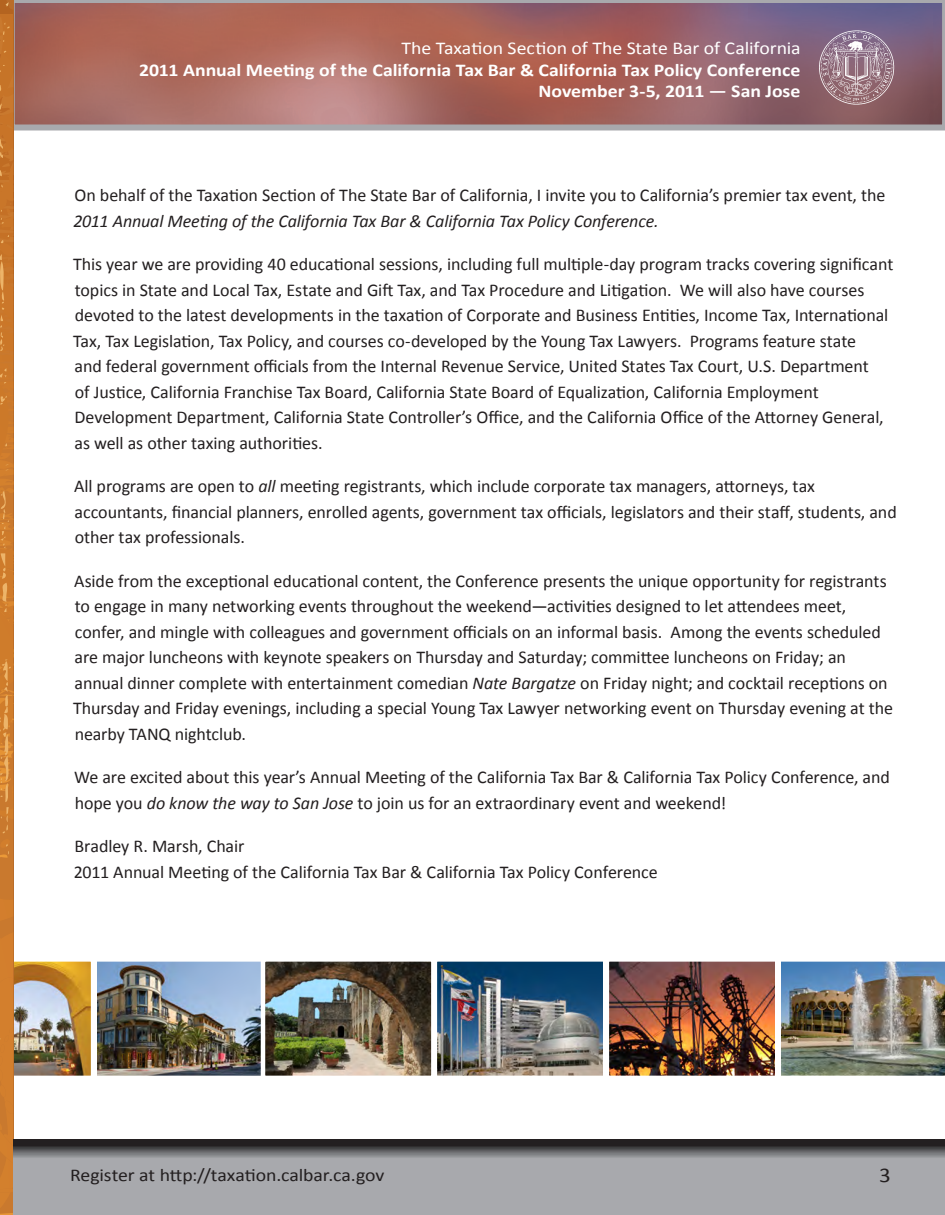
<style>
.page{position:relative;width:945px;height:1215px;background:#fff}
.page>*{position:absolute;margin:0;border:0;box-sizing:border-box;transform-origin:0 0}
.t1{font:21px "Calibri";color:#231f20;scale:1.1 1}
.t2{font:18px/25.5px "Calibri";letter-spacing:-.005em;color:#231f20}
.t3{font:700 18px/21.6px "Calibri";letter-spacing:-.005em;color:#fff;text-align:right;scale:1.1 1}
.t4{font:italic 18px "Calibri";letter-spacing:-.005em;color:#231f20}
.t5{font:18px "Calibri";letter-spacing:-.005em;color:#fff;scale:1.1 1}
.t6{font:18px "Calibri";letter-spacing:-.005em;color:#231f20;scale:1.1 1}
.s1{font-style:italic}
</style>
<div class="page">
<img style="left:97px;top:962px;width:164px;height:113px">
<div style="left:92px;top:957px;width:175px;height:123px;border:4px solid #fff"></div>
<img style="left:438px;top:962px;width:164px;height:113px">
<div style="left:433px;top:957px;width:174px;height:123px;border:4px solid #fff"></div>
<img style="left:610px;top:962px;width:165px;height:113px">
<div style="left:605px;top:957px;width:175px;height:123px;border:4px solid #fff"></div>
<img style="left:777px;top:957px;width:168px;height:123px">
<img style="left:266px;top:962px;width:165px;height:113px">
<div style="left:261px;top:957px;width:175px;height:123px;border:4px solid #fff"></div>
<svg style="left:95px;top:0;width:850px;height:130px;background:#a16b69"></svg>
<svg style="left:0;top:0;width:95px;height:1140px"></svg>
<svg style="left:14px;top:1140px;width:931px;height:75px;background:#939397"></svg>
<img style="left:817px;top:27px;width:80px;height:81px">
<svg style="left:0;top:15px;width:14px;height:1200px;background:#ce7d2e"></svg>
<p class="t5" style="left:401px;top:37px;width:364px">The Taxation Section of The State Bar of California</p>
<p class="t3" style="left:139px;top:59px;width:603px">2011 Annual Meeting of the California Tax Bar &amp; California Tax Policy Conference<br>November 3-5, 2011 — San Jose</p>
<p class="t2" style="left:75px;top:183px;width:812px">On behalf of the Taxation Section of The State Bar of California, I invite you to California’s premier tax event, the</p>
<p class="t4" style="left:73px;top:209px;width:587px">2011 Annual Meeting of the California Tax Bar &amp; California Tax Policy Conference.</p>
<p class="t2" style="left:73px;top:252px;width:822px">This year we are providing 40 educational sessions, including full multiple-day program tracks covering significant topics in State and Local Tax, Estate and Gift Tax, and Tax Procedure and Litigation. We will also have courses devoted to the latest developments in the taxation of Corporate and Business Entities, Income Tax, International Tax, Tax Legislation, Tax Policy, and courses co-developed by the Young Tax Lawyers. Programs feature state<br>and federal government officials from the Internal Revenue Service, United States Tax Court, U.S. Department<br>of Justice, California Franchise Tax Board, California State Board of Equalization, California Employment Development Department, California State Controller’s Office, and the California Office of the Attorney General, as well as other taxing authorities.</p>
<p class="t2" style="left:74px;top:474px;width:824px">All programs are open to <span class="s1">all</span> meeting registrants, which include corporate tax managers, attorneys, tax accountants, financial planners, enrolled agents, government tax officials, legislators and their staff, students, and other tax professionals.</p>
<p class="t2" style="left:73px;top:568px;width:822px">Aside from the exceptional educational content, the Conference presents the unique opportunity for registrants to engage in many networking events throughout the weekend—activities designed to let attendees meet, confer, and mingle with colleagues and government officials on an informal basis. Among the events scheduled are major luncheons with keynote speakers on Thursday and Saturday; committee luncheons on Friday; an annual dinner complete with entertainment comedian <span class="s1">Nate Bargatze</span> on Friday night; and cocktail receptions on Thursday and Friday evenings, including a special Young Tax Lawyer networking event on Thursday evening at the nearby TANQ nightclub.</p>
<p class="t2" style="left:74px;top:765px;width:817px">We are excited about this year’s Annual Meeting of the California Tax Bar &amp; California Tax Policy Conference, and hope you <span class="s1">do know the way to San Jose</span> to join us for an extraordinary event and weekend!</p>
<p class="t2" style="left:74px;top:834px;width:585px">Bradley R. Marsh, Chair<br>2011 Annual Meeting of the California Tax Bar &amp; California Tax Policy Conference</p>
<p class="t6" style="left:70px;top:1163px;width:287px">Register at http://taxation.calbar.ca.gov</p>
<p class="t1" style="left:879px;top:1162px;width:12px">3</p>
</div>
